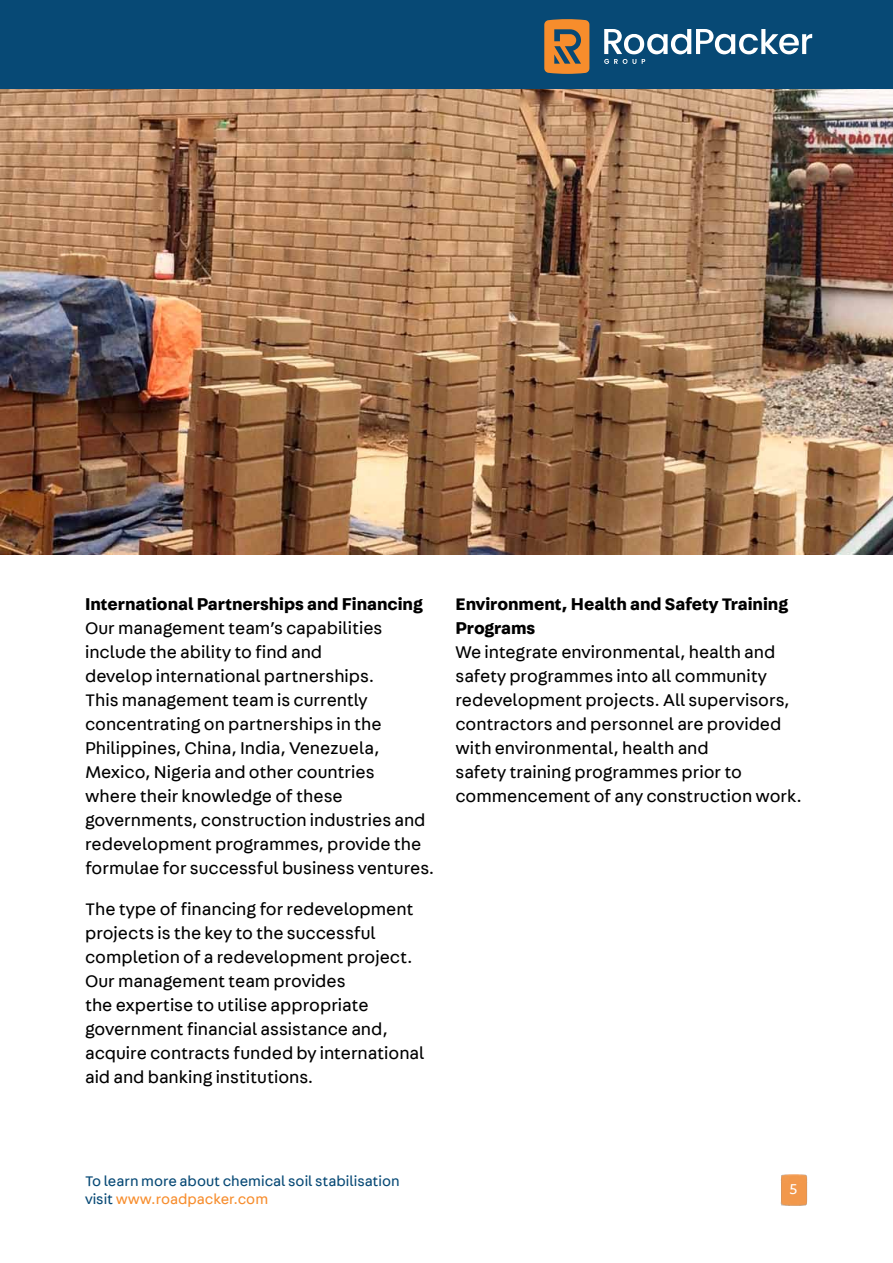
<style>
.page{position:relative;width:893px;height:1263px;background:#fff}
.page>*{position:absolute;margin:0;border:0;box-sizing:border-box;transform-origin:0 0}
.t1{font:18px/24px "Fabriga";color:#000}
.t2{font:700 18px/24px "Fabriga";color:#000}
.t3{font:15px/18px "Fabriga";color:#074975}
.t4{font:15px "Fabriga";color:#fff}
.s1{color:#f78d2d}
</style>
<div class="page">
<div style="left:0;top:0;width:893px;height:89px;background:#074975"></div>
<svg style="left:544px;top:19px;width:45px;height:55px"></svg>
<svg style="left:604px;top:29px;width:208px;height:35px"></svg>
<img style="left:781px;top:1174px;width:27px;height:31px">
<img style="left:0;top:89px;width:892px;height:466px">
<p class="t2" style="left:85px;top:591px;width:339px">International Partnerships and Financing</p>
<p class="t1" style="left:85px;top:615px;width:351px">Our management team’s capabilities include the ability to find and<br>develop international partnerships.<br>This management team is currently concentrating on partnerships in the Philippines, China, India, Venezuela, Mexico, Nigeria and other countries<br>where their knowledge of these governments, construction industries and redevelopment programmes, provide the formulae for successful business ventures.</p>
<p class="t1" style="left:85px;top:896px;width:341px">The type of financing for redevelopment projects is the key to the successful completion of a redevelopment project.<br>Our management team provides<br>the expertise to utilise appropriate government financial assistance and, acquire contracts funded by international aid and banking institutions.</p>
<p class="t2" style="left:455px;top:591px;width:334px">Environment, Health and Safety Training<br>Programs</p>
<p class="t1" style="left:455px;top:639px;width:348px">We integrate environmental, health and safety programmes into all community redevelopment projects. All supervisors, contractors and personnel are provided with environmental, health and<br>safety training programmes prior to commencement of any construction work.</p>
<p class="t3" style="left:85px;top:1171px;width:316px">To learn more about chemical soil stabilisation visit <span class="s1">www.roadpacker.com</span></p>
<p class="t4" style="left:789px;top:1179px;width:9px">5</p>
</div>
